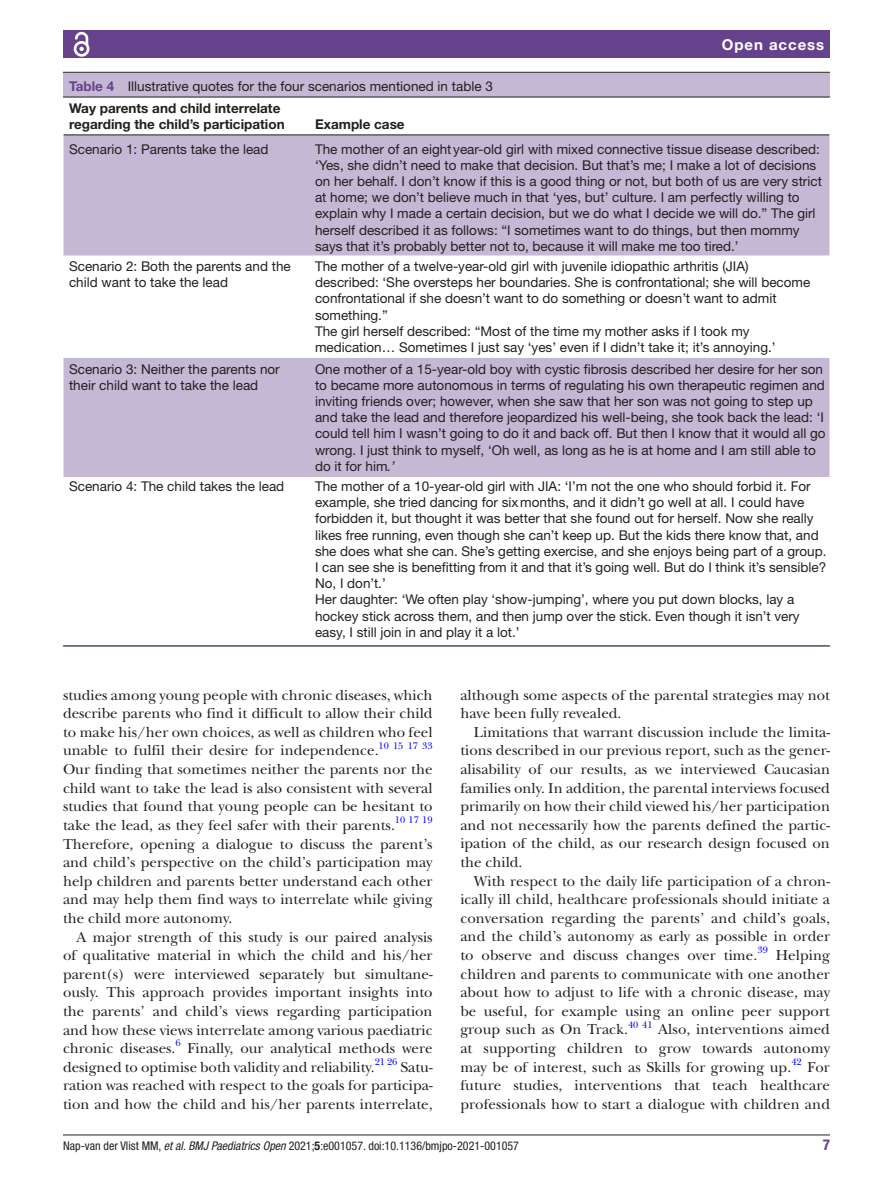
<style>
.page{position:relative;width:893px;height:1191px;background:#fff}
.page>*{position:absolute;margin:0;border:0;box-sizing:border-box;transform-origin:0 0}
.t1{font:15px/18.6px "New Baskerville";color:#231f20;text-align:justify}
.t2{font:700 15px "Helvetica Neue LT Std";letter-spacing:.065em;color:#fff}
.t3{font:700 condensed 15px "Helvetica Neue LT Std";color:#66428c}
.t4{font:13.5px/16.2px "Helvetica Neue LT Std";color:#231f20}
.t5{font:700 13.5px "Helvetica Neue LT Std";color:#231f20}
.t6{font:condensed 12px "Helvetica Neue LT Std";color:#231f20}
.t7{font:9.9px "New Baskerville";color:#00f}
.s1{font-weight:700;color:#66428c}
.s2{font-weight:700}
.s3{font-style:italic}
</style>
<div class="page">
<hr style="left:63px;top:1134px;width:767px;height:1px;background:#231f20">
<div style="left:63px;top:31px;width:767px;height:27px;background:#66428c"></div>
<svg style="left:73px;top:31px;width:17px;height:26px"></svg>
<div style="left:63px;top:73px;width:767px;height:573px;background:#c4b8d4"></div>
<hr style="left:63px;top:72px;width:767px;height:1px;background:#231f20">
<div style="left:64px;top:98px;width:766px;height:547px;background:#fff"></div>
<svg style="left:64px;top:135px;width:766px;height:342px"></svg>
<hr style="left:63px;top:97px;width:246px;height:1px;background:#231f20">
<hr style="left:63px;top:134px;width:246px;height:1px;background:#231f20">
<hr style="left:309px;top:97px;width:521px;height:1px;background:#231f20">
<hr style="left:309px;top:134px;width:521px;height:1px;background:#231f20">
<hr style="left:63px;top:645px;width:246px;height:1px;background:#231f20">
<hr style="left:309px;top:645px;width:521px;height:1px;background:#231f20">
<hr style="left:63px;top:97px;width:1px;height:38px;background:#fff">
<hr style="left:63px;top:135px;width:1px;height:120px;background:#fff">
<hr style="left:63px;top:255px;width:1px;height:103px;background:#fff">
<hr style="left:63px;top:358px;width:1px;height:119px;background:#fff">
<hr style="left:63px;top:477px;width:1px;height:168px;background:#fff">
<p class="t2" style="left:722px;top:35px;width:104px">Open access</p>
<p class="t4" style="left:69px;top:75px;width:425px;line-height:22px"><span class="s1">Table 4</span> Illustrative quotes for the four scenarios mentioned in table 3<br><span class="s2">Way parents and child interrelate</span></p>
<p class="t5" style="left:69px;top:116px;width:217px">regarding the child’s participation</p>
<p class="t5" style="left:315px;top:116px;width:91px">Example case</p>
<p class="t4" style="left:69px;top:140px;width:201px">Scenario 1: Parents take the lead</p>
<p class="t4" style="left:315px;top:140px;width:508px">The mother of an eight year-old girl with mixed connective tissue disease described: ‘Yes, she didn’t need to make that decision. But that’s me; I make a lot of decisions on her behalf. I don’t know if this is a good thing or not, but both of us are very strict at home; we don’t believe much in that ‘yes, but’ culture. I am perfectly willing to explain why I made a certain decision, but we do what I decide we will do.” The girl herself described it as follows: “I sometimes want to do things, but then mommy says that it’s probably better not to, because it will make me too tired.’</p>
<p class="t4" style="left:69px;top:258px;width:223px">Scenario 2: Both the parents and the child want to take the lead</p>
<p class="t4" style="left:315px;top:258px;width:497px">The mother of a twelve-year-old girl with juvenile idiopathic arthritis (JIA) described: ‘She oversteps her boundaries. She is confrontational; she will become confrontational if she doesn’t want to do something or doesn’t want to admit something.”<br>The girl herself described: “Most of the time my mother asks if I took my medication… Sometimes I just say ‘yes’ even if I didn’t take it; it’s annoying.’</p>
<p class="t4" style="left:69px;top:360px;width:212px">Scenario 3: Neither the parents nor their child want to take the lead</p>
<p class="t4" style="left:315px;top:360px;width:512px">One mother of a 15-year-old boy with cystic fibrosis described her desire for her son to became more autonomous in terms of regulating his own therapeutic regimen and inviting friends over; however, when she saw that her son was not going to step up and take the lead and therefore jeopardized his well-being, she took back the lead: ‘I could tell him I wasn’t going to do it and back off. But then I know that it would all go wrong. I just think to myself, ‘Oh well, as long as he is at home and I am still able to do it for him<span class="s3">.’</span></p>
<p class="t4" style="left:69px;top:478px;width:217px">Scenario 4: The child takes the lead</p>
<p class="t4" style="left:315px;top:478px;width:513px">The mother of a 10-year-old girl with JIA: ‘I’m not the one who should forbid it. For example, she tried dancing for sixmonths, and it didn’t go well at all. I could have forbidden it, but thought it was better that she found out for herself. Now she really likes free running, even though she can’t keep up. But the kids there know that, and she does what she can. She’s getting exercise, and she enjoys being part of a group.<br>I can see she is benefitting from it and that it’s going well. But do I think it’s sensible?<br>No, I don’t.’<br>Her daughter: ‘We often play ‘show-jumping’, where you put down blocks, lay a hockey stick across them, and then jump over the stick. Even though it isn’t very easy, I still join in and play it a lot.’</p>
<p class="t1" style="left:63px;top:685px;width:371px">studies among young people with chronic diseases, which describe parents who find it difficult to allow their child to make his/her own choices, as well as children who feel unable to fulfil their desire for independence.</p>
<p class="t7" style="left:379px;top:739px;width:56px">10 15 17 33</p>
<p class="t1" style="left:63px;top:760px;width:371px">Our finding that sometimes neither the parents nor the child want to take the lead is also consistent with several studies that found that young people can be hesitant to take the lead, as they feel safer with their parents.</p>
<p class="t7" style="left:395px;top:814px;width:39px">10 17 19</p>
<p class="t1" style="left:63px;top:834px;width:371px">Therefore, opening a dialogue to discuss the parent’s and child’s perspective on the child’s participation may help children and parents better understand each other and may help them find ways to interrelate while giving the child more autonomy.</p>
<p class="t1" style="left:63px;top:927px;width:371px;text-indent:14px">A major strength of this study is our paired analysis of qualitative material in which the child and his/her parent(s) were interviewed separately but simultane&shy;ously. This approach provides important insights into the parents’ and child’s views regarding participation and how these views interrelate among various paediatric chronic diseases.<sup>6</sup></p>
<p class="t1" style="left:63px;top:1039px;width:371px;text-indent:125px">Finally, our analytical methods were designed to optimise both validity and reliability.</p>
<p class="t7" style="left:375px;top:1056px;width:24px">21 26</p>
<p class="t1" style="left:63px;top:1057px;width:371px;text-indent:337px">Satu&shy;ration was reached with respect to the goals for participa&shy;tion and how the child and his/her parents interrelate,</p>
<p class="t1" style="left:460px;top:685px;width:371px">although some aspects of the parental strategies may not have been fully revealed.</p>
<p class="t1" style="left:460px;top:723px;width:371px;text-indent:14px">Limitations that warrant discussion include the limita&shy;tions described in our previous report, such as the gener&shy;alisability of our results, as we interviewed Caucasian families only. In addition, the parental interviews focused primarily on how their child viewed his/her participation and not necessarily how the parents defined the partic&shy;ipation of the child, as our research design focused on the child.</p>
<p class="t1" style="left:460px;top:871px;width:371px;text-indent:14px">With respect to the daily life participation of a chron&shy;ically ill child, healthcare professionals should initiate a conversation regarding the parents’ and child’s goals, and the child’s autonomy as early as possible in order to observe and discuss changes over time.</p>
<p class="t7" style="left:757px;top:944px;width:12px">39</p>
<p class="t1" style="left:460px;top:946px;width:371px;text-indent:315px">Helping children and parents to communicate with one another about how to adjust to life with a chronic disease, may be useful, for example using an online peer support group such as On Track.</p>
<p class="t7" style="left:628px;top:1018px;width:26px">40 41</p>
<p class="t1" style="left:460px;top:1020px;width:371px;text-indent:198px">Also, interventions aimed at supporting children to grow towards autonomy may be of interest, such as Skills for growing up.</p>
<p class="t7" style="left:791px;top:1055px;width:12px">42</p>
<p class="t1" style="left:460px;top:1057px;width:371px;text-indent:347px">For future studies, interventions that teach healthcare professionals how to start a dialogue with children and</p>
<p class="t6" style="left:63px;top:1138px;width:457px">Nap-van der Vlist MM, <span class="s3">et al</span>. <span class="s3">BMJ Paediatrics Open</span> 2021;<span class="s2">5</span>:e001057. doi:10.1136/bmjpo-2021-001057</p>
<p class="t3" style="left:823px;top:1135px;width:9px">7</p>
</div>
